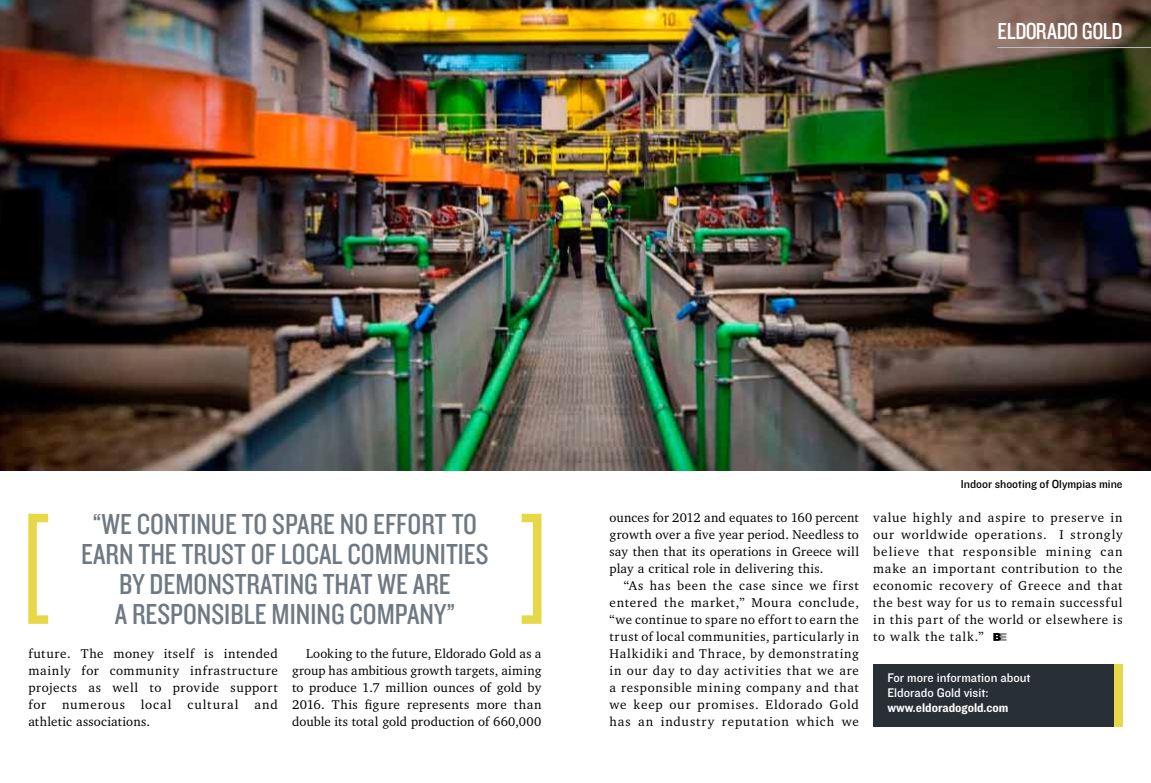
<style>
.page{position:relative;width:1151px;height:783px;background:#fff}
.page>*{position:absolute;margin:0;border:0;box-sizing:border-box;transform-origin:0 0}
.t1{font:30px/30px "Knockout HTF29 Junior Liteweight";color:#6f7983;text-align:center}
.t2{font:24px "Knockout HTF29 Junior Liteweight";letter-spacing:-.015em;color:#fff}
.t3{font:13px/17px "Charter IT Cby BT";letter-spacing:.045em;color:#000;text-align:justify}
.t4{font:13px/15px "Knockout HTF31 Junior Middlewt";color:#fff}
.t5{font:13px "Knockout HTF51 Middleweight";color:#fff}
.t6{font:12px "Knockout HTF31 Junior Middlewt";color:#000}
</style>
<div class="page">
<img style="left:0;top:0;width:1151px;height:471px">
<svg style="left:993px;top:633px;width:13px;height:7px"></svg>
<svg style="left:28px;top:513px;width:20px;height:110px"></svg>
<svg style="left:522px;top:513px;width:19px;height:110px"></svg>
<hr style="left:997px;top:47px;width:154px;height:1px;background:#bbc0c4">
<div style="left:873px;top:663px;width:250px;height:63px;background:#282f35"></div>
<div style="left:1114px;top:663px;width:9px;height:63px;background:#e7d848"></div>
<h2 class="t2" style="left:997px;top:18px;width:127px">ELDORADO GOLD</h2>
<h1 class="t1" style="left:81px;top:509px;width:409px">“WE CONTINUE TO SPARE NO EFFORT TO<br>EARN THE TRUST OF LOCAL COMMUNITIES<br>BY DEMONSTRATING THAT WE ARE<br>A RESPONSIBLE MINING COMPANY”</h1>
<p class="t3" style="left:28px;top:644px;width:251px">future. The money itself is intended mainly for community infrastructure projects as well to provide support for numerous local cultural and athletic associations.</p>
<p class="t3" style="left:292px;top:644px;width:251px;text-indent:14px">Looking to the future, Eldorado Gold as a group has ambitious growth targets, aiming to produce 1.7 million ounces of gold by 2016. This figure represents more than double its total gold production of 660,000</p>
<p class="t3" style="left:609px;top:508px;width:251px">ounces for 2012 and equates to 160 percent growth over a five year period. Needless to say then that its operations in Greece will play a critical role in delivering this.</p>
<p class="t3" style="left:609px;top:576px;width:251px;text-indent:14px">“As has been the case since we first entered the market,” Moura conclude, “we continue to spare no effort to earn the trust of local communities, particularly in Halkidiki and Thrace, by demonstrating in our day to day activities that we are a responsible mining company and that we keep our promises. Eldorado Gold has an industry reputation which we</p>
<p class="t6" style="left:961px;top:477px;width:163px">Indoor shooting of Olympias mine</p>
<p class="t3" style="left:873px;top:508px;width:251px">value highly and aspire to preserve in our worldwide operations. I strongly believe that responsible mining can make an important contribution to the economic recovery of Greece and that the best way for us to remain successful in this part of the world or elsewhere is to walk the talk.”</p>
<p class="t4" style="left:887px;top:670px;width:145px">For more information about<br>Eldorado Gold visit:</p>
<p class="t5" style="left:887px;top:700px;width:123px">www.eldoradogold.com</p>
</div>
